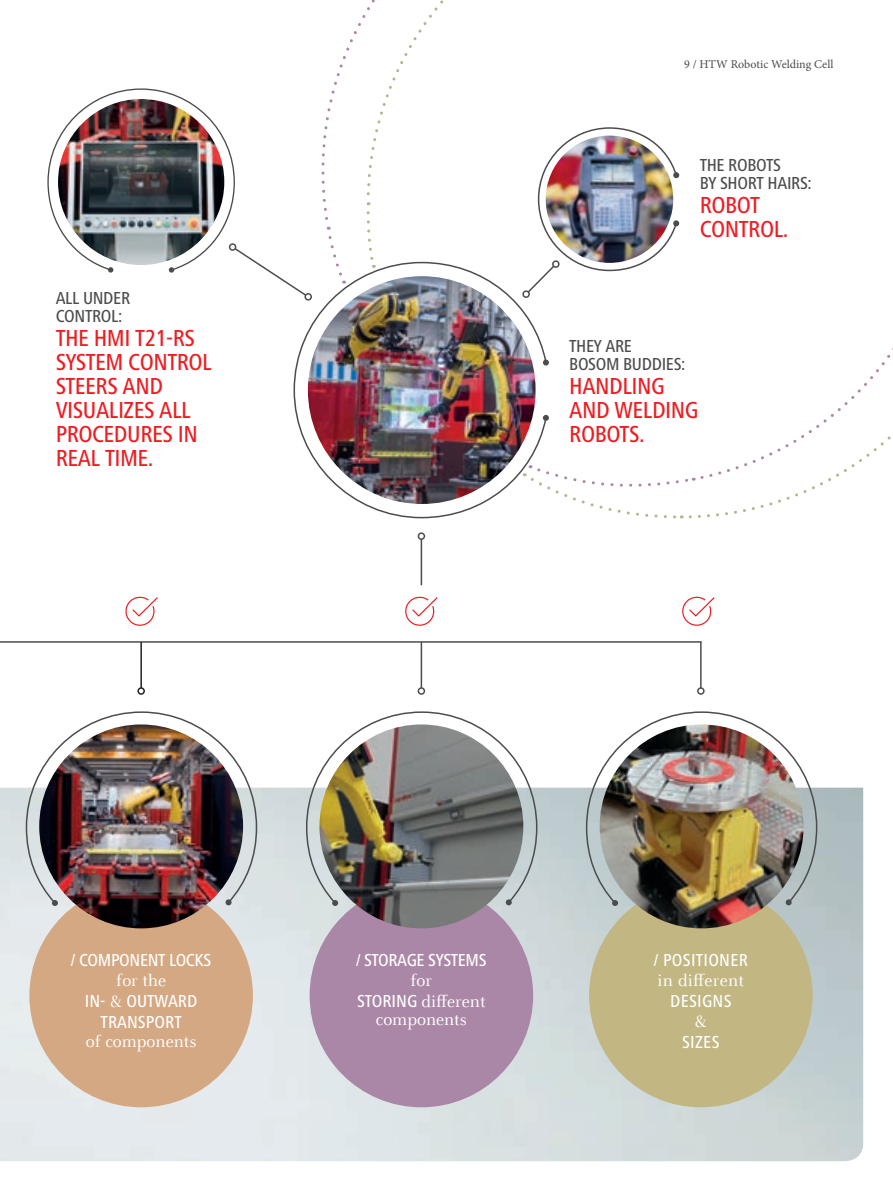
<style>
.page{position:relative;width:893px;height:1191px;background:#fff}
.page>*{position:absolute;margin:0;border:0;box-sizing:border-box;transform-origin:0 0}
.t1{font:500 condensed 24px/24px "Frutiger Next LTW1 G";letter-spacing:-.02em;color:#ee1d23}
.t2{font:18px/21.6px "Celeste Offc Pro";color:#fff;text-align:center}
.t3{font:500 condensed 18px/18px "Frutiger Next LTW1 G";letter-spacing:-.02em;color:#4b4c4d}
.t4{font:500 condensed 18px/21px "Frutiger Next LTW1 G";color:#fff;text-align:center}
.t5{font:500 condensed 18px "Frutiger Next LTW1 G";letter-spacing:-.02em;color:#fff}
.t6{font:12px "Minion Pro";color:#4b4c4d}
.s1{font-family:"Celeste Offc Pro";font-weight:400;font-stretch:normal}
.s2{font-family:"Frutiger Next LTW1 G";font-weight:500;font-stretch:condensed}
</style>
<div class="page">
<svg style="left:367px;top:229px;width:7px;height:31px"></svg>
<svg style="left:700px;top:348px;width:193px;height:133px"></svg>
<svg style="left:321px;top:0;width:123px;height:227px"></svg>
<svg style="left:548px;top:471px;width:146px;height:48px"></svg>
<svg style="left:326px;top:227px;width:10px;height:31px"></svg>
<img style="left:0;top:787px;width:863px;height:374px">
<div style="left:30px;top:884px;width:222px;height:222px;background:#d4a883;border-radius:50%"></div>
<div style="left:310px;top:884px;width:222px;height:222px;background:#ab87a7;border-radius:50%"></div>
<div style="left:590px;top:884px;width:222px;height:222px;background:#c2b682;border-radius:50%"></div>
<img style="left:39px;top:724px;width:204px;height:204px;border-radius:102px">
<img style="left:319px;top:724px;width:204px;height:204px;border-radius:102px">
<img style="left:600px;top:724px;width:203px;height:204px;border-radius:102px">
<svg style="left:293px;top:261px;width:255px;height:258px"></svg>
<svg style="left:543px;top:359px;width:6px;height:6px"></svg>
<svg style="left:543px;top:415px;width:6px;height:6px"></svg>
<img style="left:308px;top:276px;width:228px;height:228px;border-radius:114px">
<hr style="left:0;top:641px;width:702px;height:1px;background:#4b4c4d">
<hr style="left:421px;top:642px;width:1px;height:46px;background:#4b4c4d">
<div style="left:418px;top:687px;width:7px;height:8px;border:2px solid #4b4c4d;border-radius:50%"></div>
<hr style="left:140px;top:642px;width:2px;height:46px;background:#231f20">
<div style="left:137px;top:687px;width:8px;height:8px;border:2px solid #231f20;border-radius:50%"></div>
<hr style="left:700px;top:642px;width:2px;height:46px;background:#4b4c4d">
<div style="left:697px;top:687px;width:8px;height:8px;border:2px solid #4b4c4d;border-radius:50%"></div>
<svg style="left:47px;top:88px;width:266px;height:213px"></svg>
<img style="left:521px;top:127px;width:159px;height:171px">
<svg style="left:125px;top:596px;width:33px;height:30px"></svg>
<svg style="left:405px;top:596px;width:33px;height:30px"></svg>
<svg style="left:682px;top:596px;width:33px;height:30px"></svg>
<hr style="left:421px;top:539px;width:1px;height:46px;background:#4b4c4d">
<div style="left:418px;top:532px;width:7px;height:8px;border:2px solid #4b4c4d;border-radius:50%"></div>
<img style="left:585px;top:711px;width:233px;height:194px">
<svg style="left:786px;top:899px;width:6px;height:6px"></svg>
<svg style="left:612px;top:900px;width:6px;height:6px"></svg>
<img style="left:305px;top:711px;width:233px;height:194px">
<svg style="left:506px;top:899px;width:6px;height:6px"></svg>
<svg style="left:332px;top:900px;width:6px;height:6px"></svg>
<img style="left:25px;top:711px;width:233px;height:194px">
<svg style="left:226px;top:899px;width:6px;height:6px"></svg>
<svg style="left:52px;top:900px;width:6px;height:6px"></svg>
<p class="t3" style="left:56px;top:288px;width:76px">ALL UNDER<br>CONTROL:</p>
<p class="t1" style="left:56px;top:325px;width:158px">THE HMI T21-RS<br>SYSTEM CONTROL<br>STEERS AND<br>VISUALIZES ALL<br>PROCEDURES IN<br>REAL TIME.</p>
<p class="t6" style="left:684px;top:56px;width:151px">9 / HTW Robotic Welding Cell</p>
<p class="t3" style="left:700px;top:156px;width:114px">THE ROBOTS<br>BY SHORT HAIRS:</p>
<p class="t1" style="left:700px;top:193px;width:90px">ROBOT<br>CONTROL.</p>
<p class="t3" style="left:569px;top:336px;width:118px">THEY ARE<br>BOSOM BUDDIES:</p>
<p class="t1" style="left:569px;top:373px;width:131px">HANDLING<br>AND WELDING<br>ROBOTS.</p>
<p class="t5" style="left:71px;top:950px;width:142px">/ COMPONENT LOCKS</p>
<p class="t2" style="left:116px;top:969px;width:51px">for the</p>
<p class="t4" style="left:85px;top:990px;width:114px">IN- <span class="s1">&amp;</span> OUTWARD<br>TRANSPORT</p>
<p class="t2" style="left:86px;top:1030px;width:112px">of components</p>
<p class="t5" style="left:356px;top:950px;width:132px">/ STORAGE SYSTEMS</p>
<p class="t2" style="left:357px;top:969px;width:130px">for<br><span class="s2">STORING</span> different</p>
<p class="t2" style="left:376px;top:1008px;width:93px">components</p>
<p class="t4" style="left:654px;top:949px;width:96px">/ POSITIONER</p>
<p class="t2" style="left:658px;top:969px;width:88px">in different</p>
<p class="t4" style="left:670px;top:990px;width:63px">DESIGNS</p>
<p class="t2" style="left:695px;top:1010px;width:14px">&amp;</p>
<p class="t4" style="left:682px;top:1032px;width:39px">SIZES</p>
</div>
